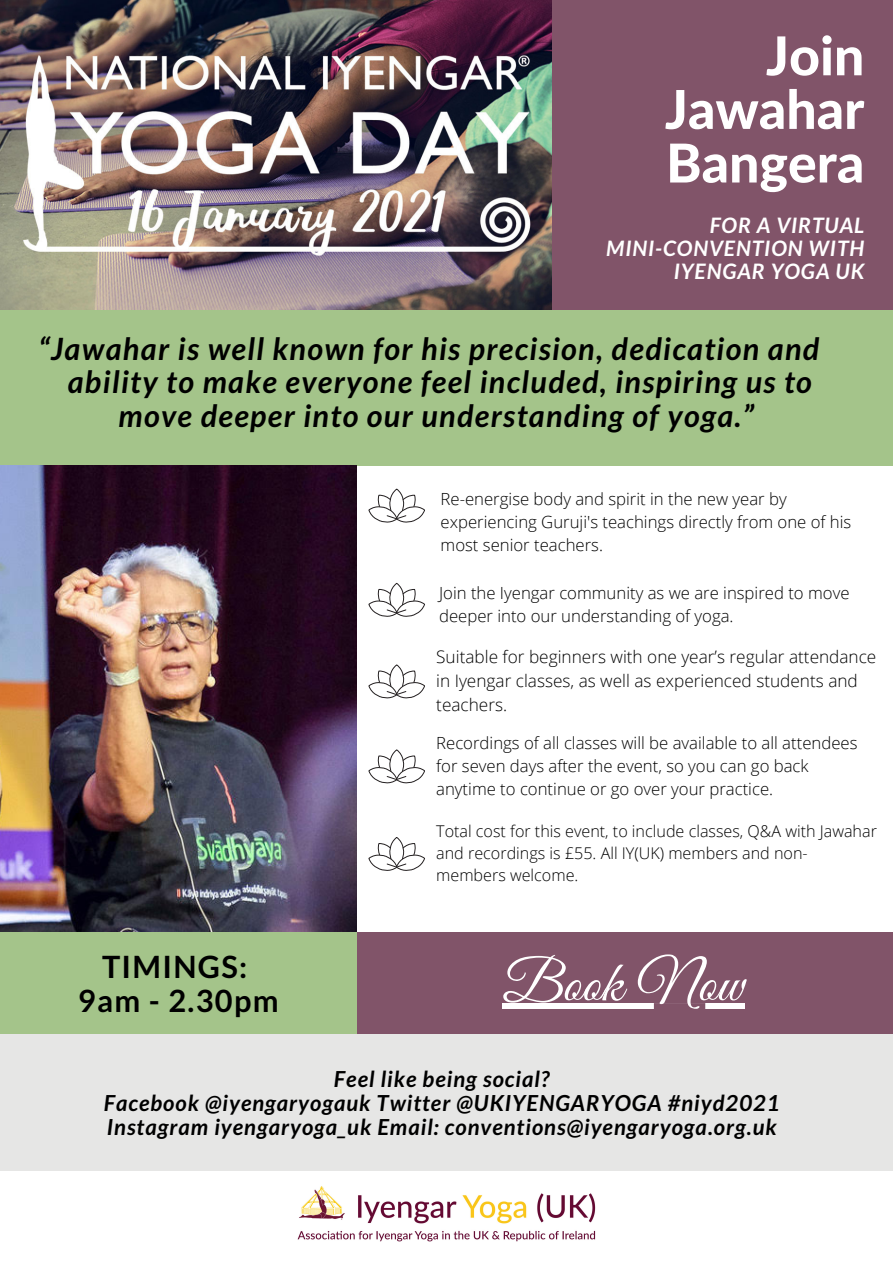
<style>
.page{position:relative;width:893px;height:1263px;background:#fff}
.page>*{position:absolute;margin:0;border:0;box-sizing:border-box;transform-origin:0 0}
.t1{font:57.97px "Great Vibes";color:#fff}
.t2{font:800 53.62px/53.6px "Lato Latin";color:#fff;text-align:justify}
.t3{font:italic 700 30.67px "Lato";letter-spacing:.045em;color:#000}
.t4{font:700 30.67px/33.6px "Lato";letter-spacing:.045em;color:#000;text-align:center}
.t5{font:italic 700 22.05px/24.2px "Lato";letter-spacing:.045em;color:#000;text-align:center}
.t6{font:italic 700 21.23px/23px "Lato";letter-spacing:.045em;color:#fff;text-align:right}
.t7{font:300 17.25px/23.7px "Open Sans";color:#000}
.t8{font:300 16.73px/23px "Open Sans";color:#000}
.t9{font:300 16.12px/22.2px "Open Sans";color:#000}
</style>
<div class="page">
<img style="left:0;top:0;width:552px;height:311px">
<div style="left:552px;top:0;width:341px;height:311px;background:#815469"></div>
<div style="left:0;top:311px;width:893px;height:155px;background:#a4c48a"></div>
<img style="left:0;top:465px;width:357px;height:466px">
<img style="left:297px;top:1186px;width:299px;height:56px">
<div style="left:0;top:1033px;width:893px;height:138px;background:#e6e6e5"></div>
<svg style="left:368px;top:489px;width:57px;height:33px"></svg>
<svg style="left:368px;top:583px;width:57px;height:33px"></svg>
<svg style="left:368px;top:664px;width:57px;height:34px"></svg>
<svg style="left:368px;top:749px;width:57px;height:34px"></svg>
<svg style="left:368px;top:837px;width:57px;height:34px"></svg>
<div style="left:357px;top:932px;width:536px;height:101px;background:#815469"></div>
<svg style="left:503px;top:1003px;width:242px;height:6px"></svg>
<div style="left:0;top:932px;width:356px;height:101px;background:#a4c48a"></div>
<h2 class="t2" style="left:665px;top:32px;width:201px;text-indent:101px">Join Jawahar Bangera</h2>
<p class="t6" style="left:606px;top:213px;width:260px">FOR A VIRTUAL<br>MINI-CONVENTION WITH<br>IYENGAR YOGA UK</p>
<h3 class="t3" style="left:39px;top:329px;width:782px">“Jawahar is well known for his precision, dedication and</h3>
<h3 class="t3" style="left:68px;top:363px;width:745px">ability to make everyone feel included, inspiring us to</h3>
<h3 class="t3" style="left:118px;top:396px;width:637px">move deeper into our understanding of yoga.”</h3>
<p class="t8" style="left:440px;top:487px;width:412px">Re-energise body and spirit in the new year by experiencing Guruji's teachings directly from one of his most senior teachers.</p>
<p class="t8" style="left:439px;top:581px;width:412px">Join the Iyengar community as we are inspired to move deeper into our understanding of yoga.</p>
<p class="t7" style="left:436px;top:645px;width:442px">Suitable for beginners with one year’s regular attendance in Iyengar classes, as well as experienced students and teachers.</p>
<p class="t8" style="left:436px;top:731px;width:423px">Recordings of all classes will be available to all attendees for seven days after the event, so you can go back anytime to continue or go over your practice.</p>
<h3 class="t4" style="left:78px;top:949px;width:202px">TIMINGS:<br>9am - 2.30pm</h3>
<p class="t9" style="left:436px;top:820px;width:442px">Total cost for this event, to include classes, Q&amp;A with Jawahar and recordings is £55. All IY(UK) members and non&shy;members welcome.</p>
<h1 class="t1" style="left:503px;top:951px;width:244px">Book Now</h1>
<h3 class="t5" style="left:104px;top:1066px;width:677px">Feel like being social?<br>Facebook @iyengaryogauk Twitter @UKIYENGARYOGA #niyd2021<br>Instagram iyengaryoga_uk Email: conventions@iyengaryoga.org.uk</h3>
</div>
